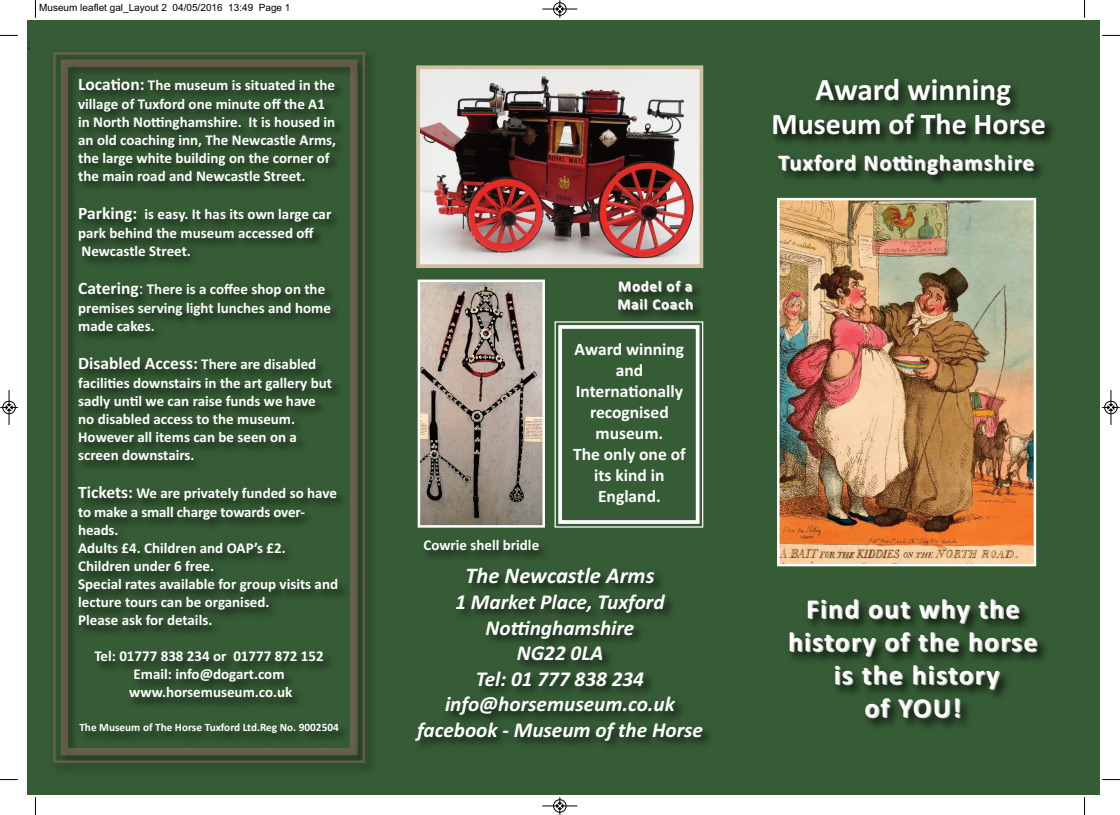
<style>
.page{position:relative;width:1120px;height:815px;background:#fff}
.page>*{position:absolute;margin:0;border:0;box-sizing:border-box;transform-origin:0 0}
.t1{font:700 31.25px "Calibri";color:#fff}
.t2{font:700 30px "Calibri";color:#fff}
.t3{font:700 27.5px/33px "Calibri";letter-spacing:.05em;color:#fff;text-align:center}
.t4{font:700 22.5px "Calibri";letter-spacing:.05em;color:#fff}
.t5{font:italic 700 22.5px "Calibri";color:#fff}
.t6{font:italic 700 21.25px/25.5px "Calibri";color:#fff;text-align:center}
.t7{font:700 17.5px/21px "Calibri";color:#fff;text-align:center}
.t8{font:700 15px/18.2px "Calibri";color:#fff}
.t9{font:700 15px/18px "Calibri";letter-spacing:.05em;color:#fff}
.t10{font:15px "Arial";color:#231f20}
.t11{font:700 11.25px "Calibri";color:#fff}
.t12{font:10px "Arial";color:#000}
.s1{font-size:17.5px}
.s2{font-weight:400;font-size:17.5px}
</style>
<div class="page">
<div style="left:27px;top:20px;width:1073px;height:775px;background:#365c36"></div>
<img style="left:57px;top:56px;width:314px;height:713px">
<div style="left:53px;top:52px;width:312px;height:711px;border:2px solid #976e61"></div>
<div style="left:61px;top:60px;width:296px;height:695px;border:8px solid #976e61"></div>
<img style="left:777px;top:155px;width:266px;height:44px">
<img style="left:421px;top:70px;width:277px;height:193px">
<div style="left:416px;top:65px;width:287px;height:203px;border:4px solid #cfbfa1"></div>
<img style="left:619px;top:284px;width:85px;height:63px">
<div style="left:554px;top:321px;width:149px;height:207px;border:1px solid #fff"></div>
<div style="left:558px;top:325px;width:141px;height:199px;border:4px solid #fff"></div>
<img style="left:780px;top:201px;width:253px;height:362px">
<div style="left:777px;top:198px;width:259px;height:368px;border:2px solid #fff"></div>
<img style="left:421px;top:283px;width:121px;height:242px">
<div style="left:418px;top:280px;width:127px;height:248px;border:2px solid #fff"></div>
<svg style="left:35px;top:0;width:1px;height:18px"></svg>
<svg style="left:0;top:35px;width:18px;height:1px"></svg>
<svg style="left:1084px;top:0;width:1px;height:18px"></svg>
<svg style="left:1102px;top:35px;width:18px;height:1px"></svg>
<svg style="left:35px;top:797px;width:1px;height:18px"></svg>
<svg style="left:0;top:779px;width:18px;height:1px"></svg>
<svg style="left:1084px;top:797px;width:1px;height:18px"></svg>
<svg style="left:1102px;top:779px;width:18px;height:1px"></svg>
<div style="left:553px;top:2px;width:13px;height:14px;border:1px solid #fff;border-radius:50%"></div>
<hr style="left:542px;top:9px;width:35px;height:1px;background:#000">
<div style="left:553px;top:3px;width:13px;height:12px;border:1px solid #000;border-radius:50%"></div>
<svg style="left:557px;top:0;width:6px;height:18px"></svg>
<div style="left:553px;top:799px;width:13px;height:14px;border:1px solid #fff;border-radius:50%"></div>
<hr style="left:542px;top:806px;width:35px;height:1px;background:#000">
<div style="left:553px;top:799px;width:13px;height:13px;border:1px solid #000;border-radius:50%"></div>
<svg style="left:557px;top:797px;width:6px;height:18px"></svg>
<div style="left:2px;top:401px;width:14px;height:13px;border:1px solid #fff;border-radius:50%"></div>
<hr style="left:9px;top:390px;width:1px;height:35px;background:#000">
<div style="left:3px;top:401px;width:12px;height:13px;border:1px solid #000;border-radius:50%"></div>
<svg style="left:0;top:404px;width:18px;height:7px"></svg>
<hr style="left:1110px;top:390px;width:1px;height:35px;background:#000">
<div style="left:1104px;top:401px;width:13px;height:13px;border:1px solid #000;border-radius:50%"></div>
<svg style="left:1102px;top:404px;width:17px;height:7px"></svg>
<p class="t12" style="left:39px;top:2px;width:253px">Museum leaflet gal_Layout 2 04/05/2016 13:49 Page 1</p>
<p class="t10" style="left:27px;top:35px;width:6px">:</p>
<p class="t8" style="left:78px;top:76px;width:259px"><span class="s1">Location:</span> The museum is situated in the village of Tuxford one minute off the A1 in North Nottinghamshire. It is housed in an old coaching inn, The Newcastle Arms, the large white building on the corner of the main road and Newcastle Street.</p>
<p class="t8" style="left:78px;top:205px;width:255px"><span class="s1">Parking:</span> is easy. It has its own large car park behind the museum accessed off<br>Newcastle Street.</p>
<p class="t8" style="left:78px;top:280px;width:254px"><span class="s1">Catering</span><span class="s2">:</span> There is a coffee shop on the premises serving light lunches and home made cakes.</p>
<p class="t8" style="left:78px;top:355px;width:255px"><span class="s1">Disabled Access:</span> There are disabled facilities downstairs in the art gallery but sadly until we can raise funds we have no disabled access to the museum.<br>However all items can be seen on a screen downstairs.</p>
<p class="t8" style="left:78px;top:484px;width:261px"><span class="s1">Tickets:</span> We are privately funded so have to make a small charge towards over&shy;heads.<br>Adults £4. Children and OAP’s £2.<br>Children under 6 free.<br>Special rates available for group visits and lecture tours can be organised.<br>Please ask for details.</p>
<p class="t8" style="left:94px;top:647px;width:231px;text-align:center">Tel: 01777 838 234 or 01777 872 152<br>Email: info@dogart.com www.horsemuseum.co.uk</p>
<p class="t11" style="left:79px;top:721px;width:261px">The Museum of The Horse Tuxford Ltd.Reg No. 9002504</p>
<p class="t8" style="left:423px;top:536px;width:117px">Cowrie shell bridle</p>
<p class="t9" style="left:617px;top:277px;width:77px">Model of a<br>Mail Coach</p>
<p class="t7" style="left:573px;top:339px;width:114px">Award winning and<br>Internationally recognised museum.<br>The only one of its kind in<br>England.</p>
<h3 class="t5" style="left:465px;top:562px;width:191px">The Newcastle Arms</h3>
<h3 class="t6" style="left:417px;top:589px;width:287px">1 Market Place, Tuxford<br>Nottinghamshire<br>NG22 0LA<br>Tel: 01 777 838 234 info@horsemuseum.co.uk facebook - Museum of the Horse</h3>
<h1 class="t1" style="left:815px;top:71px;width:197px">Award winning</h1>
<h2 class="t2" style="left:771px;top:106px;width:276px">Museum of The Horse</h2>
<h3 class="t4" style="left:778px;top:149px;width:257px">Tuxford Nottinghamshire</h3>
<h3 class="t3" style="left:788px;top:592px;width:251px">Find out why the history of the horse is the history<br>of YOU!</h3>
</div>
